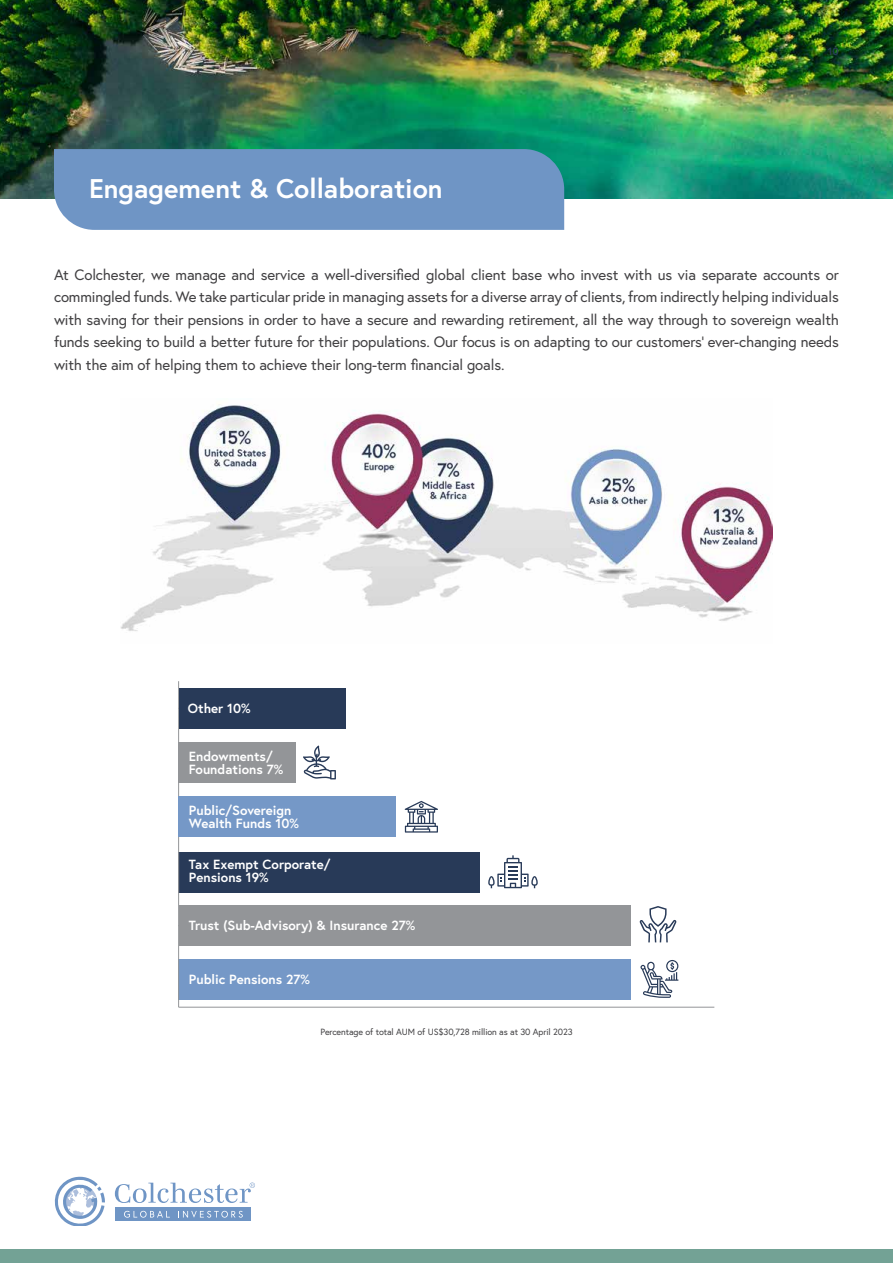
<style>
.page{position:relative;width:893px;height:1263px;background:#fff}
.page>*{position:absolute;margin:0;border:0;box-sizing:border-box;transform-origin:0 0}
.t1{font:700 27px "Europa";color:#fff}
.t2{font:15px/22.5px "Europa";letter-spacing:-.01em;color:#414042;text-align:justify}
.t3{font:700 13.2px/12.9px "Europa";color:#fff}
.t4{font:700 10.5px "Europa";color:#283a58}
.t5{font:9px "Europa";letter-spacing:-.01em;color:#414042}
</style>
<div class="page">
<img style="left:0;top:0;width:893px;height:198px">
<div style="left:0;top:1249px;width:893px;height:14px;background:#73a295"></div>
<div style="left:115px;top:1207px;width:136px;height:13px;background:#6f95c5"></div>
<svg style="left:54px;top:1176px;width:51px;height:49px"></svg>
<svg style="left:124px;top:1211px;width:46px;height:6px"></svg>
<svg style="left:178px;top:1211px;width:65px;height:7px"></svg>
<svg style="left:115px;top:1182px;width:140px;height:21px"></svg>
<div style="left:54px;top:149px;width:510px;height:81px;background:#6f95c5"></div>
<img style="left:121px;top:404px;width:651px;height:227px">
<div style="left:178px;top:959px;width:453px;height:40px;background:#7598c7"></div>
<div style="left:179px;top:852px;width:301px;height:40px;background:#283a58"></div>
<hr style="left:179px;top:1007px;width:535px;height:1px;background:#939598">
<hr style="left:178px;top:681px;width:1px;height:326px;background:#939598">
<svg style="left:639px;top:906px;width:38px;height:36px"></svg>
<svg style="left:640px;top:960px;width:38px;height:38px"></svg>
<svg style="left:303px;top:746px;width:33px;height:33px"></svg>
<div style="left:179px;top:688px;width:166px;height:40px;background:#283a58"></div>
<div style="left:178px;top:743px;width:118px;height:40px;background:#939598"></div>
<div style="left:178px;top:797px;width:218px;height:40px;background:#7598c7"></div>
<svg style="left:405px;top:801px;width:33px;height:31px"></svg>
<svg style="left:488px;top:855px;width:50px;height:33px"></svg>
<div style="left:179px;top:905px;width:452px;height:41px;background:#939598"></div>
<h1 class="t1" style="left:89px;top:170px;width:355px">Engagement &amp; Collaboration</h1>
<p class="t4" style="left:828px;top:44px;width:13px">10</p>
<p class="t2" style="left:54px;top:263px;width:786px">At Colchester, we manage and service a well-diversified global client base who invest with us via separate accounts or commingled funds. We take particular pride in managing assets for a diverse array of clients, from indirectly helping individuals with saving for their pensions in order to have a secure and rewarding retirement, all the way through to sovereign wealth funds seeking to build a better future for their populations. Our focus is on adapting to our customers’ ever-changing needs with the aim of helping them to achieve their long-term financial goals.</p>
<p class="t3" style="left:188px;top:701px;width:64px">Other 10%</p>
<p class="t3" style="left:189px;top:749px;width:96px">Endowments/<br>Foundations 7%</p>
<p class="t3" style="left:189px;top:803px;width:112px">Public/Sovereign<br>Wealth Funds 10%</p>
<p class="t3" style="left:189px;top:857px;width:143px">Tax Exempt Corporate/<br>Pensions 19%</p>
<p class="t3" style="left:189px;top:918px;width:228px">Trust (Sub-Advisory) &amp; Insurance 27%</p>
<p class="t3" style="left:189px;top:973px;width:123px">Public Pensions 27%</p>
<p class="t5" style="left:320px;top:1026px;width:254px">Percentage of total AUM of US$30,728 million as at 30 April 2023</p>
</div>
